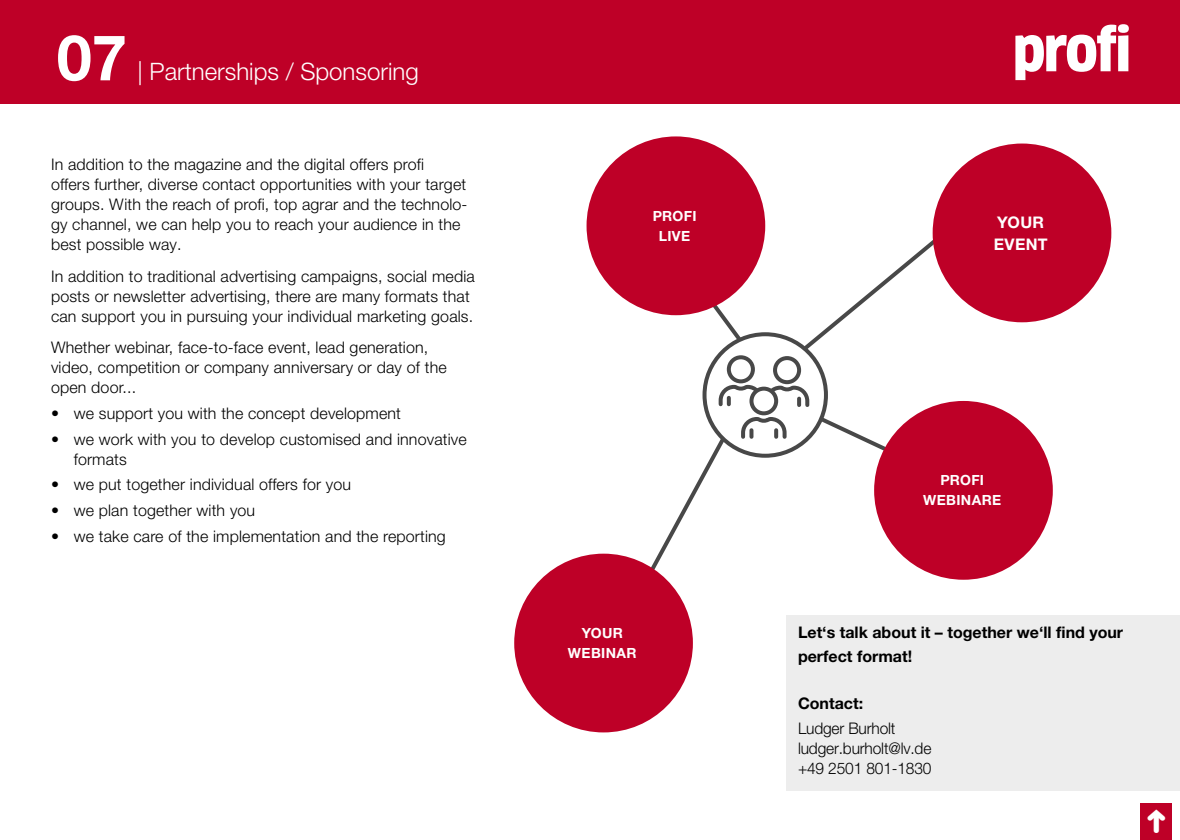
<style>
.page{position:relative;width:1180px;height:840px;background:#fff}
.page>*{position:absolute;margin:0;border:0;box-sizing:border-box;transform-origin:0 0}
.t1{font:700 63.2px "Helvetica Neue LT Pro";color:#fff}
.t2{font:300 24px "Helvetica Neue LT Pro";color:#fff}
.t3{font:300 16px/20px "Helvetica Neue LT Pro";letter-spacing:.01em;color:#000}
.t4{font:700 16px/24px "Helvetica Neue LT Pro";color:#000}
.t5{font:300 16px/20px "Helvetica Neue LT Pro";letter-spacing:-.01em;color:#000}
.t6{font:700 16px/22px "Helvetica Neue LT Pro";letter-spacing:.02em;color:#fff}
.t7{font:700 14px/20px "Helvetica Neue LT Pro";letter-spacing:.025em;color:#fff;text-align:center}
</style>
<div class="page">
<div style="left:0;top:0;width:1179px;height:103px;background:#be0027"></div>
<svg style="left:1015px;top:24px;width:113px;height:56px"></svg>
<div style="left:786px;top:615px;width:393px;height:175px;background:#ededed"></div>
<div style="left:586px;top:136px;width:179px;height:179px;background:#be0027;border-radius:50%"></div>
<div style="left:514px;top:553px;width:178px;height:179px;background:#be0027;border-radius:50%"></div>
<div style="left:874px;top:401px;width:178px;height:178px;background:#be0027;border-radius:50%"></div>
<div style="left:932px;top:143px;width:179px;height:179px;background:#be0027;border-radius:50%"></div>
<svg style="left:637px;top:220px;width:321px;height:372px"></svg>
<div style="left:1140px;top:802px;width:32px;height:37px;background:#be0027"></div>
<h1 class="t1" style="left:57px;top:18px;width:72px">07</h1>
<h2 class="t2" style="left:137px;top:56px;width:282px">| Partnerships / Sponsoring</h2>
<p class="t3" style="left:51px;top:154px;width:418px">In addition to the magazine and the digital offers profi<br>offers further, diverse contact opportunities with your target groups. With the reach of profi, top agrar and the technolo&shy;gy channel, we can help you to reach your audience in the best possible way.</p>
<p class="t3" style="left:51px;top:265px;width:425px">In addition to traditional advertising campaigns, social media posts or newsletter advertising, there are many formats that can support you in pursuing your individual marketing goals.</p>
<p class="t3" style="left:51px;top:337px;width:397px">Whether webinar, face-to-face event, lead generation, video, competition or company anniversary or day of the open door...</p>
<p class="t3" style="left:51px;top:402px;width:351px">• we support you with the concept development</p>
<p class="t3" style="left:74px;top:428px;width:394px;text-indent:-23px">• we work with you to develop customised and innovative formats</p>
<p class="t3" style="left:51px;top:474px;width:301px">• we put together individual offers for you</p>
<p class="t3" style="left:51px;top:499px;width:206px">• we plan together with you</p>
<p class="t3" style="left:51px;top:525px;width:396px">• we take care of the implementation and the reporting</p>
<p class="t7" style="left:652px;top:205px;width:45px">PROFI<br>LIVE</p>
<p class="t7" style="left:568px;top:622px;width:70px">YOUR<br>WEBINAR</p>
<p class="t6" style="left:993px;top:210px;width:55px">YOUR<br>EVENT</p>
<p class="t7" style="left:923px;top:469px;width:79px">PROFI<br>WEBINARE</p>
<p class="t4" style="left:797px;top:620px;width:326px">Let‘s talk about it – together we‘ll find your perfect format!</p>
<p class="t4" style="left:797px;top:690px;width:67px">Contact:</p>
<p class="t5" style="left:797px;top:717px;width:135px">Ludger Burholt ludger.burholt@lv.de +49 2501 801-1830</p>
</div>
